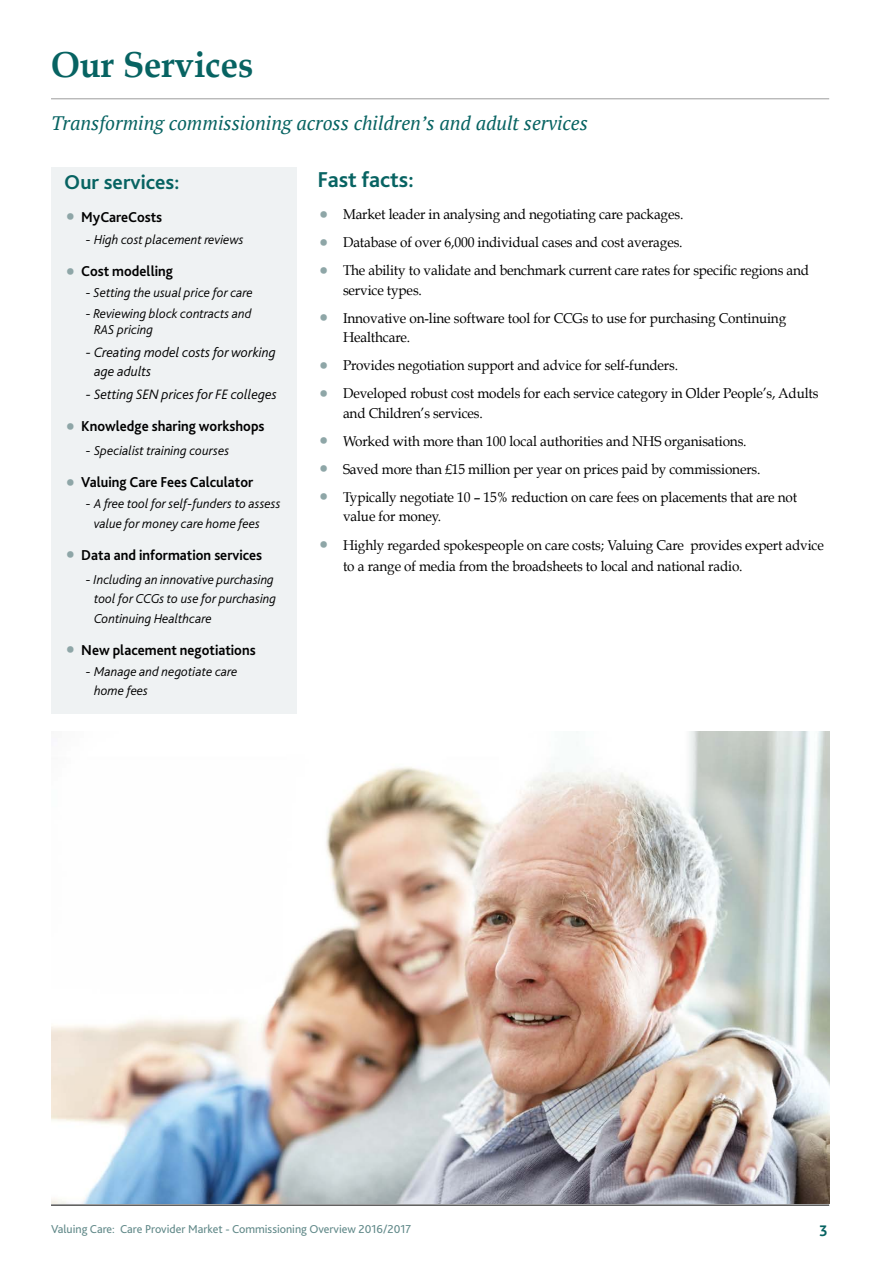
<style>
.page{position:relative;width:893px;height:1263px;background:#fff}
.page>*{position:absolute;margin:0;border:0;box-sizing:border-box;transform-origin:0 0}
.t1{font:700 36px "Book Antiqua";color:#076362;scale:.96 1}
.t2{font:700 22.5px "Bliss 2";color:#076362}
.t3{font:700 21px "Bliss 2";color:#076362}
.t4{font:italic 19.5px "PT Serif";color:#076362}
.t5{font:700 15px "Bliss 2";color:#000;scale:.95 1}
.t6{font:700 15px "PT Mono";color:#076362}
.t7{font:14.25px/19.5px "Book Antiqua";letter-spacing:-.01em;color:#000;scale:.95 1}
.t8{font:italic 300 14.25px/18.8px "Bliss";color:#000}
.t9{font:italic 300 13.5px/19.5px "Bliss";color:#000}
.t10{font:12px "Bliss 2";color:#618989}
.s1{font-family:"PT Mono";font-weight:700;font-size:21px;color:#8ea6a7}
.s2{font-family:"PT Mono";font-size:21px;color:#8ea6a7}
</style>
<div class="page">
<hr style="left:51px;top:1205px;width:778px;height:1px;background:#000">
<img style="left:51px;top:731px;width:778px;height:473px">
<hr style="left:51px;top:98px;width:778px;height:1px;background:#9d9d9c">
<div style="left:51px;top:167px;width:245px;height:546px;background:#eff2f3"></div>
<h1 class="t1" style="left:51px;top:44px;width:212px">Our Services</h1>
<h3 class="t4" style="left:51px;top:111px;width:538px">Transforming commissioning across children’s and adult services</h3>
<h2 class="t2" style="left:317px;top:166px;width:98px">Fast facts:</h2>
<p class="t7" style="left:317px;top:205px;width:387px"><span class="s1">•</span> Market leader in analysing and negotiating care packages.</p>
<p class="t7" style="left:317px;top:233px;width:386px"><span class="s1">•</span> Database of over 6,000 individual cases and cost averages.</p>
<p class="t7" style="left:343px;top:261px;width:492px;text-indent:-26px"><span class="s1">•</span> The ability to validate and benchmark current care rates for specific regions and service types.</p>
<p class="t7" style="left:343px;top:308px;width:468px;text-indent:-26px"><span class="s1">•</span> Innovative on-line software tool for CCGs to use for purchasing Continuing<br>Healthcare.</p>
<p class="t7" style="left:317px;top:356px;width:381px"><span class="s1">•</span> Provides negotiation support and advice for self-funders.</p>
<p class="t7" style="left:343px;top:384px;width:502px;text-indent:-26px"><span class="s1">•</span> Developed robust cost models for each service category in Older People’s, Adults and Children’s services.</p>
<p class="t7" style="left:317px;top:431px;width:453px"><span class="s1">•</span> Worked with more than 100 local authorities and NHS organisations.</p>
<p class="t7" style="left:317px;top:459px;width:468px"><span class="s1">•</span> Saved more than £15 million per year on prices paid by commissioners.</p>
<p class="t7" style="left:343px;top:487px;width:479px;text-indent:-26px"><span class="s1">•</span> Typically negotiate 10 – 15% reduction on care fees on placements that are not value for money.</p>
<p class="t7" style="left:343px;top:534px;width:508px;line-height:21px;text-indent:-26px"><span class="s1">•</span> Highly regarded spokespeople on care costs; Valuing Care provides expert advice to a range of media from the broadsheets to local and national radio.</p>
<h3 class="t3" style="left:64px;top:169px;width:117px">Our services:</h3>
<p class="t5" style="left:64px;top:207px;width:105px"><span class="s2">•</span> MyCareCosts</p>
<p class="t9" style="left:86px;top:230px;width:159px">- High cost placement reviews</p>
<p class="t5" style="left:64px;top:262px;width:116px"><span class="s2">•</span> Cost modelling</p>
<p class="t9" style="left:86px;top:283px;width:169px">- Setting the usual price for care</p>
<p class="t9" style="left:94px;top:305px;width:159px;line-height:16.5px;text-indent:-9px">- Reviewing block contracts and<br>RAS pricing</p>
<p class="t8" style="left:94px;top:343px;width:183px;text-indent:-9px">- Creating model costs for working age adults</p>
<p class="t8" style="left:86px;top:385px;width:193px">- Setting SEN prices for FE colleges</p>
<p class="t5" style="left:64px;top:417px;width:212px"><span class="s2">•</span> Knowledge sharing workshops</p>
<p class="t9" style="left:86px;top:441px;width:145px">- Specialist training courses</p>
<p class="t5" style="left:64px;top:473px;width:200px"><span class="s2">•</span> Valuing Care Fees Calculator</p>
<p class="t9" style="left:94px;top:494px;width:188px;text-indent:-9px">- A free tool for self-funders to assess value for money care home fees</p>
<p class="t5" style="left:64px;top:545px;width:210px"><span class="s2">•</span> Data and information services</p>
<p class="t9" style="left:94px;top:570px;width:184px;text-indent:-9px">- Including an innovative purchasing tool for CCGs to use for purchasing<br>Continuing Healthcare</p>
<p class="t5" style="left:64px;top:640px;width:203px"><span class="s2">•</span> New placement negotiations</p>
<p class="t9" style="left:94px;top:662px;width:145px;text-indent:-9px">- Manage and negotiate care home fees</p>
<p class="t10" style="left:51px;top:1221px;width:362px">Valuing Care: Care Provider Market - Commissioning Overview 2016/2017</p>
<p class="t6" style="left:819px;top:1221px;width:10px">3</p>
</div>
